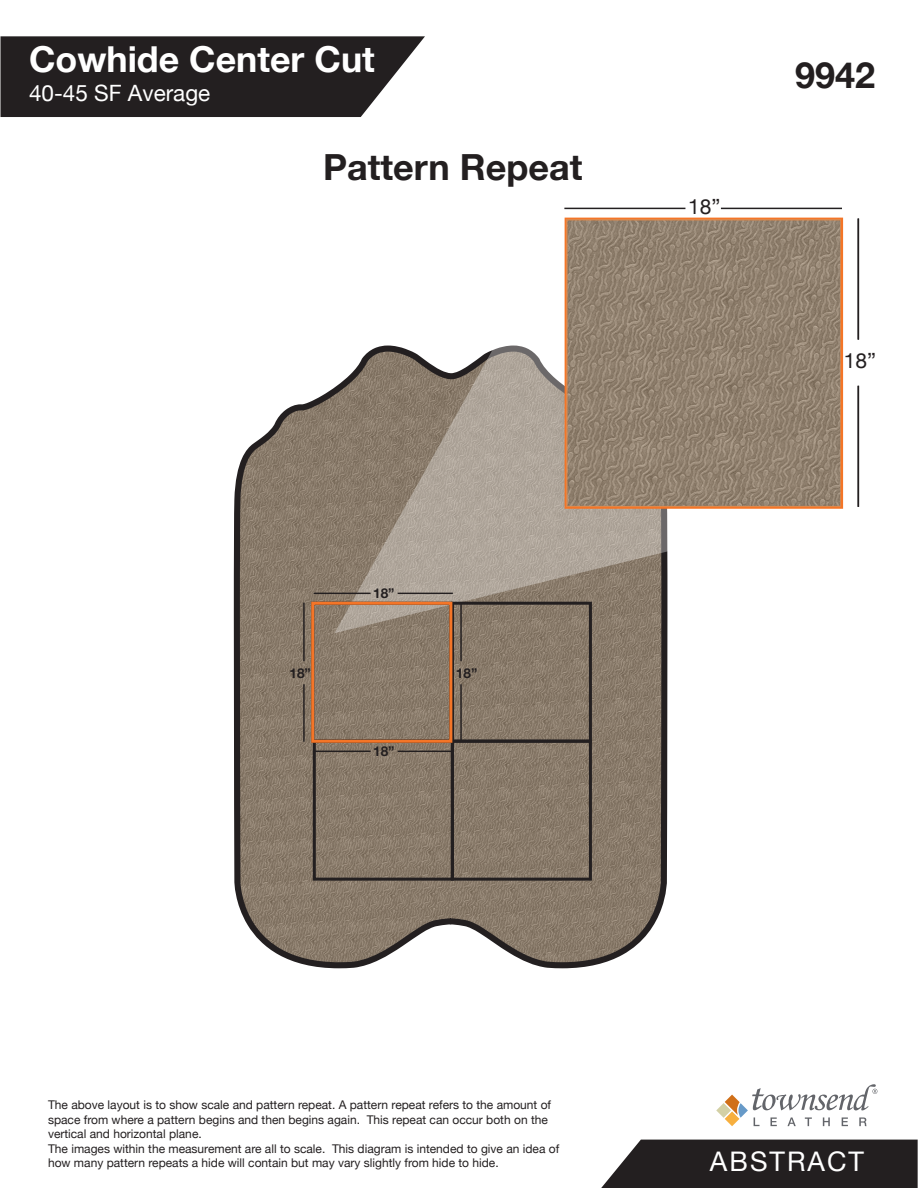
<style>
.page{position:relative;width:918px;height:1188px;background:#fff}
.page>*{position:absolute;margin:0;border:0;box-sizing:border-box;transform-origin:0 0}
.t1{font:700 36px "Helvetica Neue";color:#231f20}
.t2{font:700 35.7px "Helvetica Neue";color:#fff}
.t3{font:27px "Helvetica Neue";letter-spacing:.075em;color:#fff}
.t4{font:22.5px "Helvetica Neue";color:#fff}
.t5{font:21px "Helvetica Neue";color:#231f20}
.t6{font:700 13.5px "Helvetica Neue";color:#231f20}
.t7{font:12px/14.4px "Helvetica Neue";color:#231f20}
</style>
<div class="page">
<svg style="left:234px;top:388px;width:433px;height:580px;background:#8c7f71"></svg>
<svg style="left:716px;top:1084px;width:161px;height:42px"></svg>
<div style="left:601px;top:1140px;width:317px;height:48px;background:#231f20"></div>
<svg style="left:334px;top:219px;width:334px;height:414px"></svg>
<hr style="left:564px;top:208px;width:121px;height:1px;background:#231f20">
<hr style="left:303px;top:603px;width:2px;height:58px;background:#231f20">
<hr style="left:303px;top:684px;width:2px;height:58px;background:#231f20">
<hr style="left:460px;top:603px;width:2px;height:58px;background:#231f20">
<hr style="left:460px;top:684px;width:2px;height:58px;background:#231f20">
<hr style="left:398px;top:593px;width:55px;height:1px;background:#231f20">
<hr style="left:314px;top:593px;width:57px;height:1px;background:#231f20">
<hr style="left:398px;top:751px;width:55px;height:1px;background:#231f20">
<hr style="left:314px;top:751px;width:57px;height:1px;background:#231f20">
<div style="left:451px;top:602px;width:141px;height:141px;border:3px solid #231f20"></div>
<div style="left:313px;top:740px;width:141px;height:141px;border:3px solid #231f20"></div>
<div style="left:451px;top:740px;width:141px;height:141px;border:3px solid #231f20"></div>
<hr style="left:858px;top:219px;width:1px;height:121px;background:#231f20">
<hr style="left:858px;top:386px;width:1px;height:121px;background:#231f20">
<hr style="left:721px;top:208px;width:121px;height:1px;background:#231f20">
<svg style="left:0;top:36px;width:425px;height:81px;background:#343131"></svg>
<div style="left:311px;top:602px;width:141px;height:141px;border:3px solid #f47527"></div>
<div style="left:565px;top:218px;width:278px;height:291px;border:3px solid #f47527"></div>
<svg style="left:566px;top:220px;width:274px;height:287px;background:#92826f"></svg>
<h2 class="t2" style="left:29px;top:31px;width:347px">Cowhide Center Cut</h2>
<h3 class="t4" style="left:29px;top:76px;width:183px">40-45 SF Average</h3>
<h1 class="t1" style="left:323px;top:139px;width:261px">Pattern Repeat</h1>
<p class="t6" style="left:373px;top:583px;width:23px">18”</p>
<p class="t6" style="left:290px;top:662px;width:23px">18”</p>
<p class="t6" style="left:456px;top:662px;width:23px">18”</p>
<p class="t6" style="left:373px;top:741px;width:23px">18”</p>
<h3 class="t5" style="left:688px;top:191px;width:34px">18”</h3>
<h1 class="t1" style="left:795px;top:47px;width:82px">9942</h1>
<h3 class="t5" style="left:844px;top:346px;width:34px">18”</h3>
<p class="t7" style="left:48px;top:1099px;width:513px">The above layout is to show scale and pattern repeat. A pattern repeat refers to the amount of space from where a pattern begins and then begins again. This repeat can occur both on the vertical and horizontal plane.<br>The images within the measurement are all to scale. This diagram is intended to give an idea of how many pattern repeats a hide will contain but may vary slightly from hide to hide.</p>
<h3 class="t3" style="left:710px;top:1142px;width:156px">ABSTRACT</h3>
</div>
